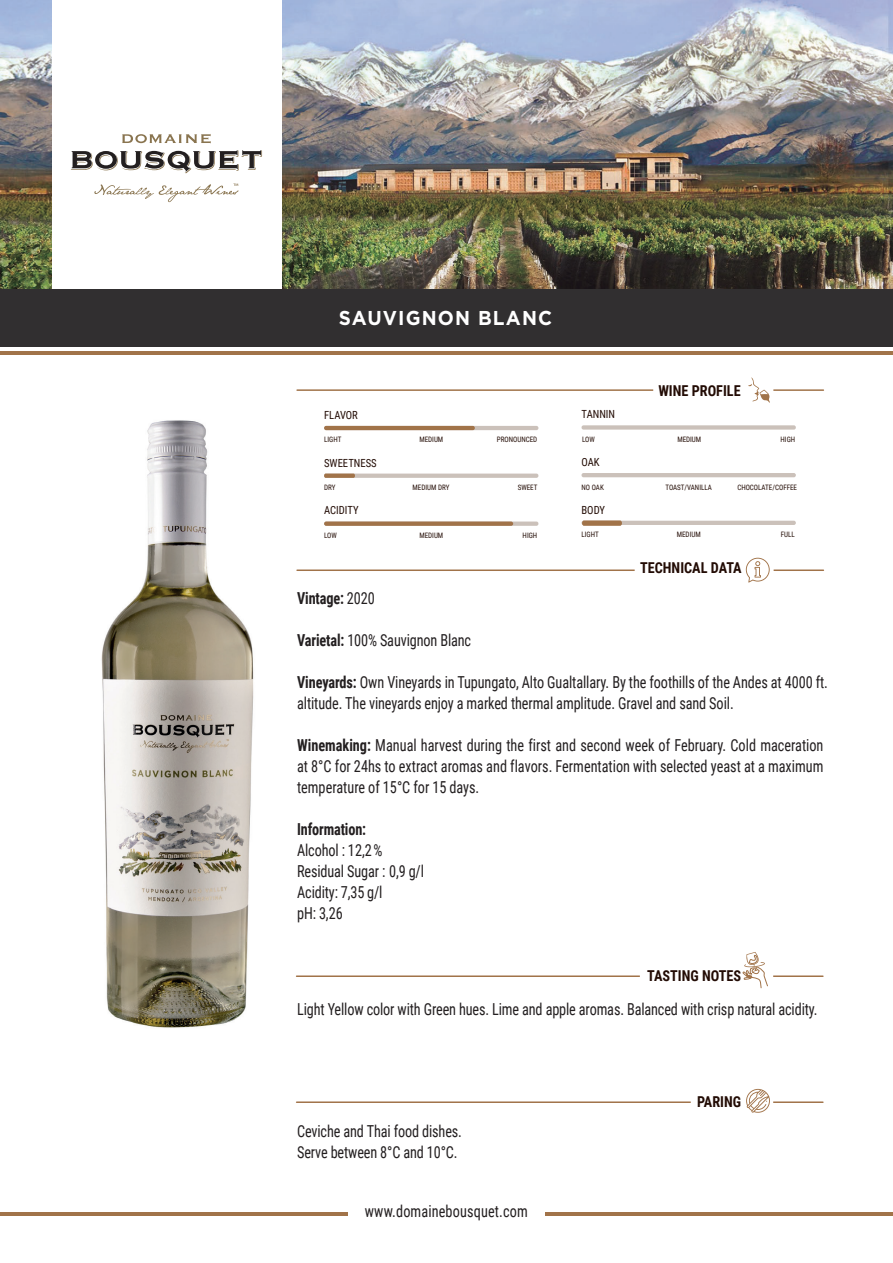
<style>
.page{position:relative;width:893px;height:1263px;background:#fff}
.page>*{position:absolute;margin:0;border:0;box-sizing:border-box;transform-origin:0 0}
.t1{font:700 20.1px "Gotham";letter-spacing:.06em;color:#fff;scale:.95 1}
.t2{font:16.5px/21px "Roboto Condensed";letter-spacing:-.005em;color:#231f20;scale:.86 1}
.t3{font:700 16.5px "Roboto Condensed";letter-spacing:-.01em;color:#231f20;scale:.86 1}
.t4{font:700 15px "Roboto Condensed";color:#220b04;scale:.95 1}
.t5{font:11.25px "Roboto Condensed";color:#220b04;scale:.95 1}
.t6{font:7.5px "Roboto Condensed";color:#220b04;scale:.95 1}
.s1{font-weight:400}
.s2{font-weight:700}
</style>
<div class="page">
<svg style="left:296px;top:569px;width:339px;height:2px"></svg>
<svg style="left:296px;top:389px;width:357px;height:2px"></svg>
<svg style="left:748px;top:377px;width:76px;height:26px"></svg>
<svg style="left:746px;top:558px;width:78px;height:24px"></svg>
<svg style="left:296px;top:1101px;width:395px;height:2px"></svg>
<svg style="left:746px;top:1089px;width:78px;height:24px"></svg>
<svg style="left:296px;top:975px;width:344px;height:2px"></svg>
<div style="left:0;top:287px;width:893px;height:59px;background:#312f30"></div>
<img style="left:0;top:0;width:893px;height:288px">
<hr style="left:1px;top:351px;width:892px;height:4px;background:#a17349">
<hr style="left:0;top:1212px;width:347px;height:3px;background:#a17349">
<hr style="left:546px;top:1212px;width:347px;height:3px;background:#a17349">
<div style="left:52px;top:0;width:230px;height:288px;background:#fff"></div>
<svg style="left:71px;top:150px;width:191px;height:23px"></svg>
<svg style="left:122px;top:134px;width:89px;height:9px"></svg>
<svg style="left:94px;top:184px;width:144px;height:18px"></svg>
<svg style="left:742px;top:952px;width:82px;height:36px"></svg>
<img style="left:101px;top:420px;width:153px;height:608px">
<div style="left:581px;top:425px;width:215px;height:5px;background:#cbc1ba;border-radius:2px"></div>
<hr style="left:581px;top:473px;width:215px;height:4px;background:#cbc1ba;border-radius:2px">
<hr style="left:581px;top:521px;width:215px;height:4px;background:#cbc1ba;border-radius:2px">
<hr style="left:324px;top:474px;width:214px;height:4px;background:#cbc1ba;border-radius:2px">
<hr style="left:324px;top:426px;width:214px;height:4px;background:#cbc1ba;border-radius:2px">
<svg style="left:324px;top:426px;width:151px;height:4px"></svg>
<div style="left:324px;top:521px;width:214px;height:5px;background:#cbc1ba;border-radius:2px"></div>
<svg style="left:324px;top:521px;width:189px;height:5px"></svg>
<svg style="left:324px;top:474px;width:31px;height:4px"></svg>
<svg style="left:582px;top:520px;width:40px;height:6px"></svg>
<p class="t1" style="left:339px;top:306px;width:226px">SAUVIGNON BLANC</p>
<p class="t5" style="left:324px;top:407px;width:37px">FLAVOR</p>
<p class="t6" style="left:324px;top:434px;width:20px">LIGHT</p>
<p class="t6" style="left:419px;top:434px;width:27px">MEDIUM</p>
<p class="t6" style="left:497px;top:434px;width:44px">PRONOUNCED</p>
<p class="t5" style="left:324px;top:455px;width:57px">SWEETNESS</p>
<p class="t6" style="left:324px;top:482px;width:13px">DRY</p>
<p class="t6" style="left:413px;top:482px;width:40px">MEDIUM DRY</p>
<p class="t6" style="left:518px;top:482px;width:22px">SWEET</p>
<p class="t5" style="left:324px;top:502px;width:38px">ACIDITY</p>
<p class="t6" style="left:324px;top:530px;width:15px">LOW</p>
<p class="t6" style="left:419px;top:530px;width:27px">MEDIUM</p>
<p class="t6" style="left:523px;top:530px;width:17px">HIGH</p>
<p class="t4" style="left:658px;top:380px;width:88px">WINE PROFILE</p>
<p class="t5" style="left:581px;top:406px;width:37px">TANNIN</p>
<p class="t6" style="left:582px;top:434px;width:15px">LOW</p>
<p class="t6" style="left:677px;top:434px;width:27px">MEDIUM</p>
<p class="t6" style="left:781px;top:434px;width:17px">HIGH</p>
<p class="t5" style="left:581px;top:454px;width:21px">OAK</p>
<p class="t6" style="left:581px;top:482px;width:25px">NO OAK</p>
<p class="t6" style="left:665px;top:482px;width:51px">TOAST/VANILLA</p>
<p class="t6" style="left:737px;top:482px;width:64px">CHOCOLATE/COFFEE</p>
<p class="t5" style="left:581px;top:502px;width:26px">BODY</p>
<p class="t6" style="left:581px;top:529px;width:20px">LIGHT</p>
<p class="t6" style="left:677px;top:529px;width:27px">MEDIUM</p>
<p class="t6" style="left:781px;top:529px;width:16px">FULL</p>
<p class="t4" style="left:640px;top:557px;width:108px">TECHNICAL DATA</p>
<p class="t3" style="left:297px;top:586px;width:92px">Vintage: <span class="s1">2020</span></p>
<p class="t2" style="left:297px;top:629px;width:204px"><span class="s2">Varietal:</span> 100% Sauvignon Blanc</p>
<p class="t2" style="left:297px;top:671px;width:619px"><span class="s2">Vineyards:</span> Own Vineyards in Tupungato, Alto Gualtallary. By the foothills of the Andes at 4000 ft. altitude. The vineyards enjoy a marked thermal amplitude. Gravel and sand Soil.</p>
<p class="t2" style="left:297px;top:734px;width:614px;text-align:justify"><span class="s2">Winemaking:</span> Manual harvest during the first and second week of February. Cold maceration at 8°C for 24hs to extract aromas and flavors. Fermentation with selected yeast at a maximum temperature of 15°C for 15 days.</p>
<p class="t3" style="left:297px;top:817px;width:82px">Information:</p>
<p class="t2" style="left:297px;top:839px;width:149px">Alcohol : 12,2 %<br>Residual Sugar : 0,9 g/l<br>Acidity: 7,35 g/l<br>pH: 3,26</p>
<p class="t4" style="left:647px;top:965px;width:100px">TASTING NOTES</p>
<p class="t2" style="left:297px;top:998px;width:607px">Light Yellow color with Green hues. Lime and apple aromas. Balanced with crisp natural acidity.</p>
<p class="t2" style="left:297px;top:1120px;width:193px">Ceviche and Thai food dishes.<br>Serve between 8°C and 10°C.</p>
<p class="t2" style="left:365px;top:1200px;width:191px">www.domainebousquet.com</p>
<p class="t4" style="left:697px;top:1091px;width:48px">PARING</p>
</div>
